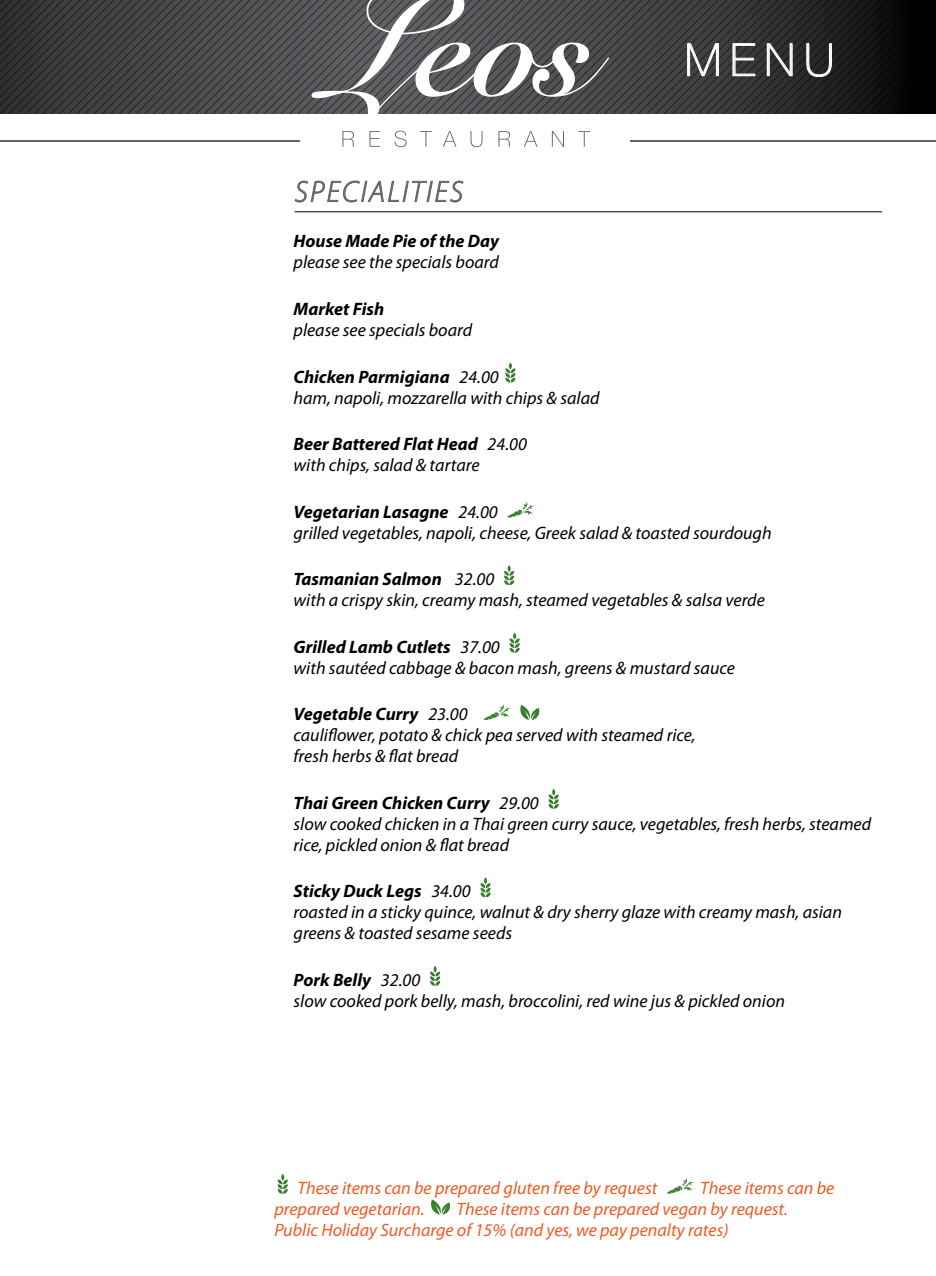
<style>
.page{position:relative;width:936px;height:1276px;background:#fff}
.page>*{position:absolute;margin:0;border:0;box-sizing:border-box;transform-origin:0 0}
.t1{font:100 45px "Helvetica Neue LT";color:#fff}
.t2{font:italic 300 30px "Myriad Pro";letter-spacing:.075em;color:#636466}
.t3{font:italic 18px/21px "Myriad Pro";color:#000}
.t4{font:italic 18px/21px "Myriad Pro";color:#f15a22}
.t5{font:italic 700 18px "Myriad Pro";color:#000}
.s1{font-weight:700}
</style>
<div class="page">
<svg style="left:278px;top:1174px;width:10px;height:19px"></svg>
<svg style="left:667px;top:1178px;width:26px;height:15px"></svg>
<svg style="left:431px;top:1199px;width:19px;height:15px"></svg>
<svg style="left:342px;top:131px;width:12px;height:16px"></svg>
<svg style="left:369px;top:131px;width:11px;height:16px"></svg>
<svg style="left:394px;top:131px;width:12px;height:16px"></svg>
<svg style="left:420px;top:131px;width:12px;height:16px"></svg>
<svg style="left:443px;top:131px;width:13px;height:16px"></svg>
<svg style="left:470px;top:131px;width:12px;height:16px"></svg>
<svg style="left:498px;top:131px;width:12px;height:16px"></svg>
<svg style="left:524px;top:131px;width:13px;height:16px"></svg>
<svg style="left:552px;top:131px;width:12px;height:16px"></svg>
<svg style="left:578px;top:131px;width:12px;height:16px"></svg>
<hr style="left:0;top:140px;width:300px;height:2px;background:#636466">
<hr style="left:630px;top:140px;width:305px;height:2px;background:#636466">
<svg style="left:0;top:0;width:936px;height:114px"></svg>
<svg style="left:505px;top:363px;width:10px;height:19px"></svg>
<svg style="left:507px;top:501px;width:27px;height:16px"></svg>
<svg style="left:504px;top:565px;width:10px;height:20px"></svg>
<svg style="left:509px;top:633px;width:11px;height:19px"></svg>
<svg style="left:484px;top:704px;width:26px;height:16px"></svg>
<svg style="left:520px;top:705px;width:20px;height:15px"></svg>
<svg style="left:548px;top:789px;width:11px;height:19px"></svg>
<svg style="left:480px;top:877px;width:11px;height:20px"></svg>
<svg style="left:430px;top:966px;width:10px;height:20px"></svg>
<svg style="left:294px;top:180px;width:170px;height:23px"></svg>
<hr style="left:294px;top:211px;width:587px;height:1px;background:#000">
<h2 class="t2" style="left:294px;top:173px;width:170px">SPECIALITIES</h2>
<h1 class="t1" style="left:684px;top:34px;width:151px">MENU</h1>
<p class="t5" style="left:293px;top:230px;width:207px">House Made Pie of the Day</p>
<p class="t3" style="left:293px;top:252px;width:207px">please see the specials board</p>
<p class="t5" style="left:293px;top:297px;width:92px">Market Fish</p>
<p class="t3" style="left:293px;top:319px;width:180px">please see specials board</p>
<p class="t3" style="left:293px;top:366px;width:307px"><span class="s1">Chicken Parmigiana</span> 24.00<br>ham, napoli, mozzarella with chips &amp; salad</p>
<p class="t3" style="left:293px;top:433px;width:235px"><span class="s1">Beer Battered Flat Head</span> 24.00 with chips, salad &amp; tartare</p>
<p class="t3" style="left:293px;top:501px;width:479px"><span class="s1">Vegetarian Lasagne</span> 24.00<br>grilled vegetables, napoli, cheese, Greek salad &amp; toasted sourdough</p>
<p class="t3" style="left:293px;top:568px;width:473px"><span class="s1">Tasmanian Salmon</span> 32.00<br>with a crispy skin, creamy mash, steamed vegetables &amp; salsa verde</p>
<p class="t3" style="left:293px;top:636px;width:443px"><span class="s1">Grilled Lamb Cutlets</span> 37.00<br>with sautéed cabbage &amp; bacon mash, greens &amp; mustard sauce</p>
<p class="t3" style="left:293px;top:703px;width:403px"><span class="s1">Vegetable Curry</span> 23.00<br>cauliflower, potato &amp; chick pea served with steamed rice, fresh herbs &amp; flat bread</p>
<p class="t3" style="left:293px;top:792px;width:579px"><span class="s1">Thai Green Chicken Curry</span> 29.00<br>slow cooked chicken in a Thai green curry sauce, vegetables, fresh herbs, steamed rice, pickled onion &amp; flat bread</p>
<p class="t3" style="left:293px;top:880px;width:550px"><span class="s1">Sticky Duck Legs</span> 34.00<br>roasted in a sticky quince, walnut &amp; dry sherry glaze with creamy mash, asian greens &amp; toasted sesame seeds</p>
<p class="t3" style="left:293px;top:969px;width:493px"><span class="s1">Pork Belly</span> 32.00<br>slow cooked pork belly, mash, broccolini, red wine jus &amp; pickled onion</p>
<p class="t4" style="left:297px;top:1177px;width:361px">These items can be prepared gluten free by request</p>
<p class="t4" style="left:700px;top:1177px;width:136px">These items can be</p>
<p class="t4" style="left:274px;top:1198px;width:152px">prepared vegetarian.</p>
<p class="t4" style="left:274px;top:1198px;width:515px;text-indent:182px">These items can be prepared vegan by request.<br>Public Holiday Surcharge of 15% (and yes, we pay penalty rates)</p>
</div>
